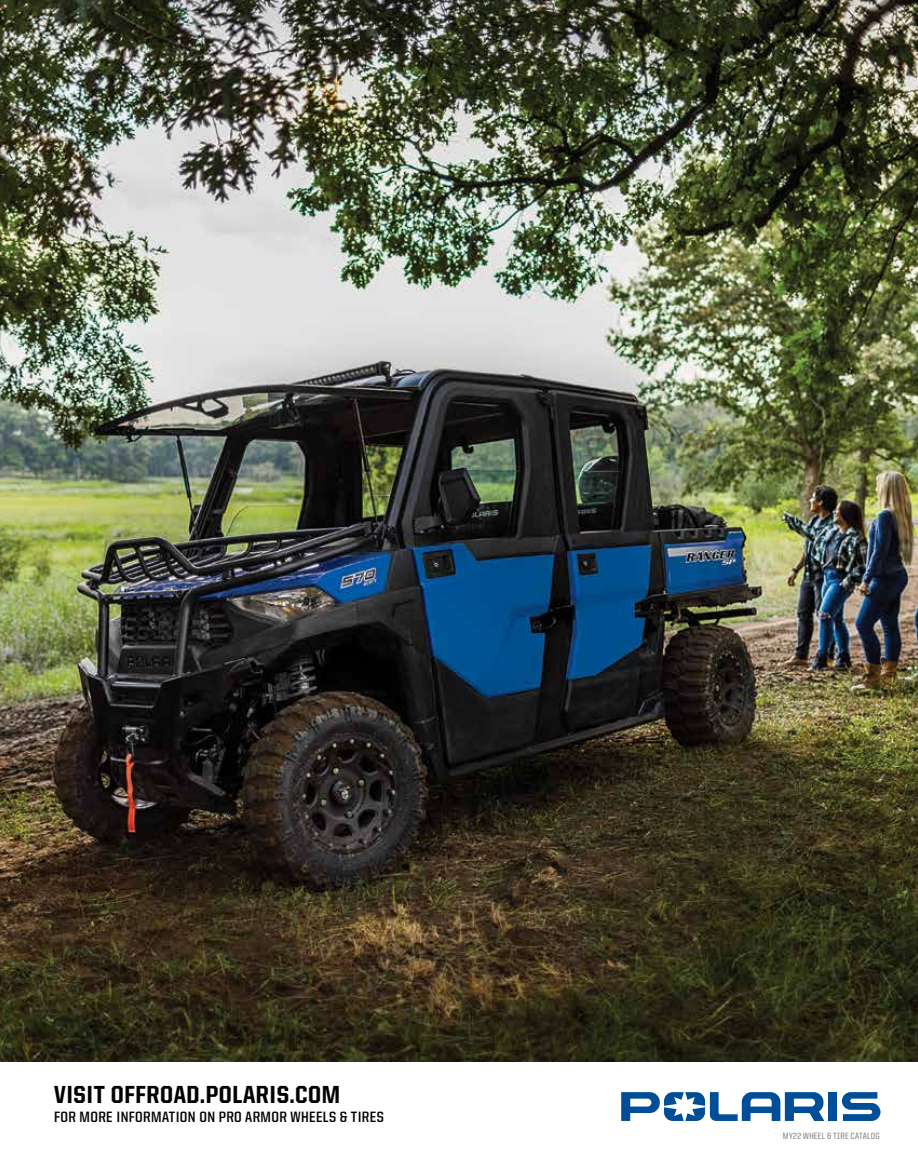
<style>
.page{position:relative;width:918px;height:1175px;background:#fff}
.page>*{position:absolute;margin:0;border:0;box-sizing:border-box;transform-origin:0 0}
.t1{font:800 24.75px "United Sans Semi Cond";letter-spacing:.025em;color:#000}
.t2{font:700 15px "United Sans Semi Cond";letter-spacing:.025em;color:#000}
.t3{font:500 9px "United Sans Semi Cond";letter-spacing:.04em;color:#6d6e71}
</style>
<div class="page">
<img style="left:0;top:0;width:918px;height:1061px">
<div style="left:829px;top:1092px;width:8px;height:28px;background:#004e98"></div>
<svg style="left:842px;top:1092px;width:38px;height:28px"></svg>
<svg style="left:621px;top:1092px;width:203px;height:28px"></svg>
<h1 class="t1" style="left:54px;top:1081px;width:288px">VISIT OFFROAD.POLARIS.COM</h1>
<p class="t2" style="left:54px;top:1109px;width:331px">FOR MORE INFORMATION ON PRO ARMOR WHEELS &amp; TIRES</p>
<p class="t3" style="left:783px;top:1131px;width:99px">MY22 WHEEL &amp; TIRE CATALOG</p>
</div>
